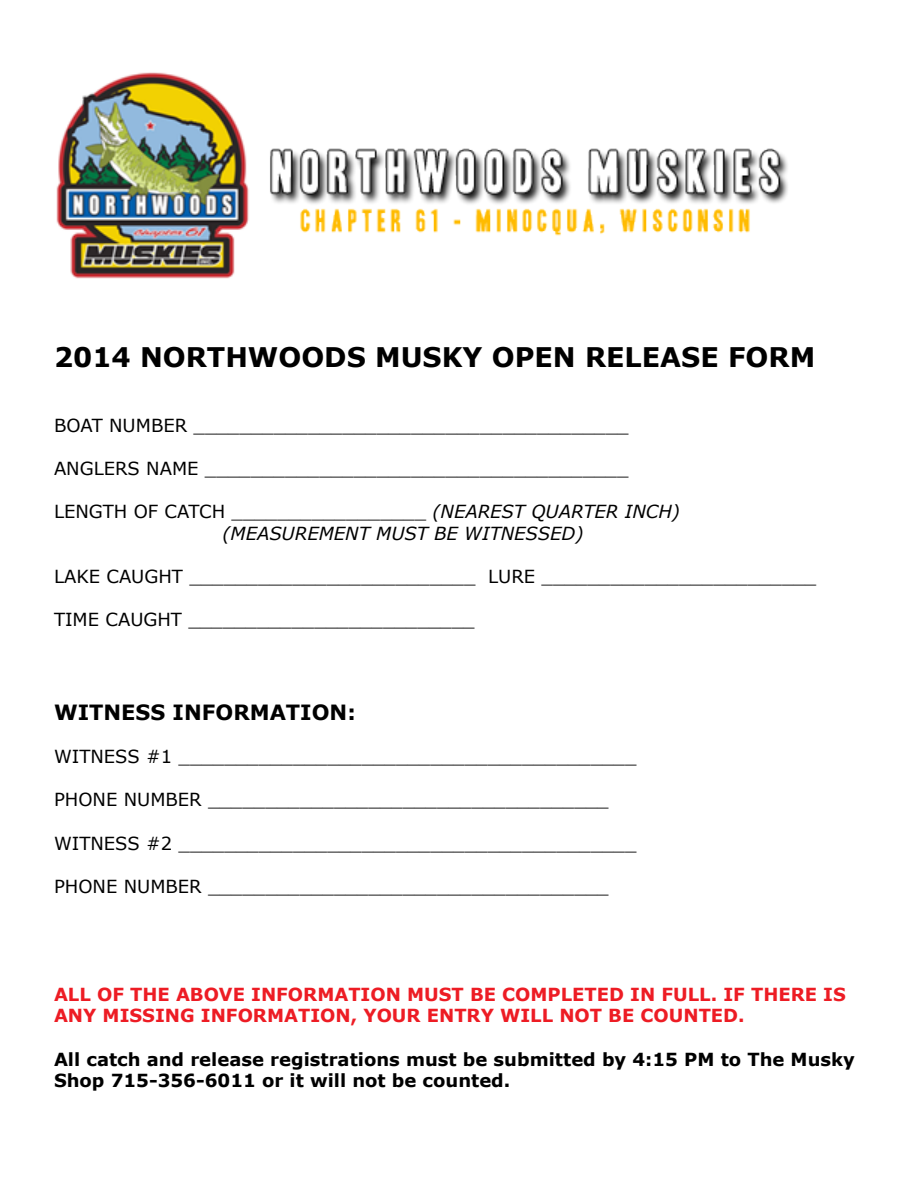
<style>
.page{position:relative;width:918px;height:1188px;background:#fff}
.page>*{position:absolute;margin:0;border:0;box-sizing:border-box;transform-origin:0 0}
.t1{font:700 27px "Verdana";color:#000}
.t2{font:700 21px "Verdana";color:#000}
.t3{font:18px "Verdana";color:#000}
.t4{font:700 18px/21.6px "Verdana";color:#ed1c24}
.t5{font:700 18px/21.6px "Verdana";color:#000}
.t6{font:italic 18px/21.6px "Verdana";color:#000}
.s1{font-style:normal}
</style>
<div class="page">
<img style="left:56px;top:72px;width:732px;height:207px">
<h1 class="t1" style="left:54px;top:338px;width:763px">2014 NORTHWOODS MUSKY OPEN RELEASE FORM</h1>
<p class="t3" style="left:54px;top:413px;width:576px">BOAT NUMBER ______________________________________</p>
<p class="t3" style="left:54px;top:456px;width:576px">ANGLERS NAME _____________________________________</p>
<p class="t6" style="left:222px;top:501px;width:459px;text-indent:-168px"><span class="s1">LENGTH OF CATCH _________________</span> (NEAREST QUARTER INCH) (MEASUREMENT MUST BE WITNESSED)</p>
<p class="t3" style="left:54px;top:564px;width:764px">LAKE CAUGHT _________________________ LURE ________________________</p>
<p class="t3" style="left:54px;top:607px;width:422px">TIME CAUGHT _________________________</p>
<p class="t2" style="left:54px;top:697px;width:303px">WITNESS INFORMATION:</p>
<p class="t3" style="left:54px;top:744px;width:584px">WITNESS #1 ________________________________________</p>
<p class="t3" style="left:54px;top:787px;width:556px">PHONE NUMBER ___________________________________</p>
<p class="t3" style="left:54px;top:831px;width:584px">WITNESS #2 ________________________________________</p>
<p class="t3" style="left:54px;top:874px;width:556px">PHONE NUMBER ___________________________________</p>
<p class="t4" style="left:54px;top:983px;width:793px">ALL OF THE ABOVE INFORMATION MUST BE COMPLETED IN FULL. IF THERE IS<br>ANY MISSING INFORMATION, YOUR ENTRY WILL NOT BE COUNTED.</p>
<p class="t5" style="left:54px;top:1048px;width:802px">All catch and release registrations must be submitted by 4:15 PM to The Musky<br>Shop 715-356-6011 or it will not be counted.</p>
</div>
